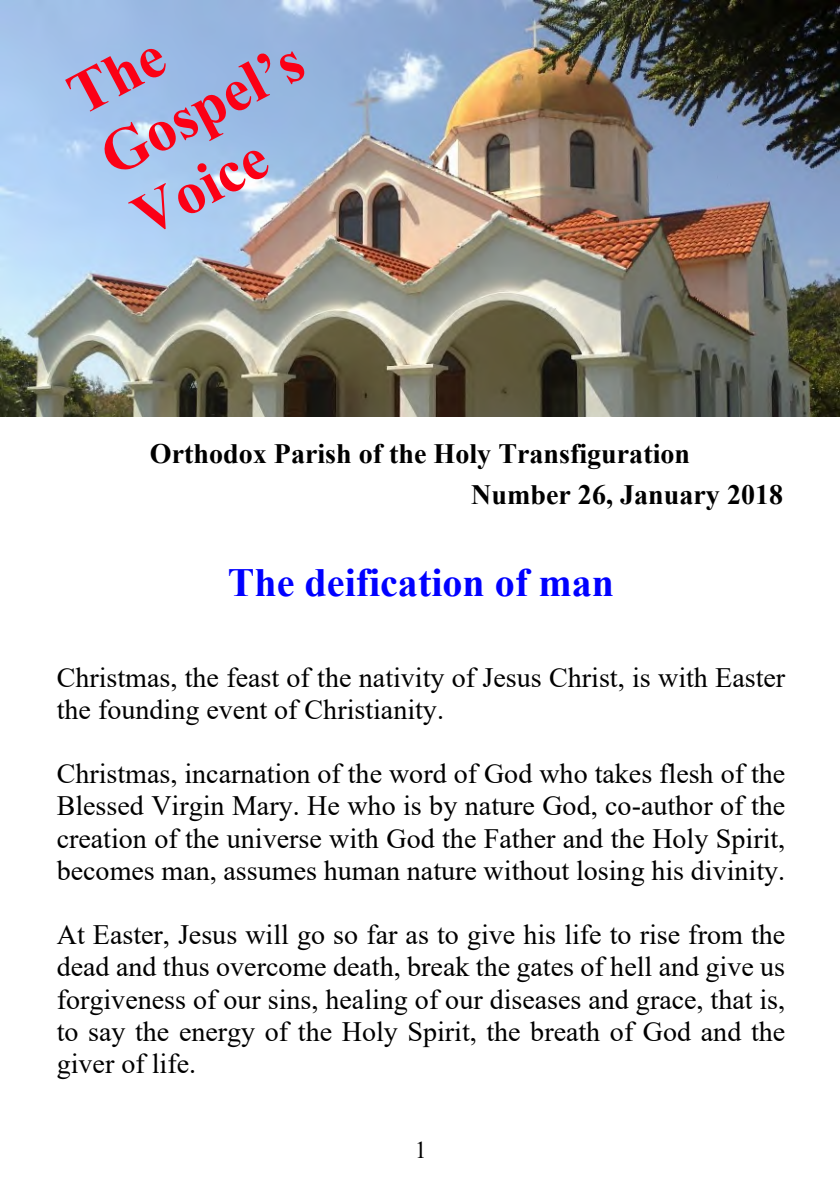
<style>
.page{position:relative;width:840px;height:1191px;background:#fff}
.page>*{position:absolute;margin:0;border:0;box-sizing:border-box;transform-origin:0 0}
.t1{font:700 60px/69px "Times New Roman";color:#fb0015}
.t2{font:700 40px "Times New Roman";color:#00f}
.t3{font:28px/32.2px "Times New Roman";color:#000;text-align:justify}
.t4{font:700 28px/41.2px "Times New Roman";color:#000}
.t5{font:24px "Times New Roman";color:#000}
</style>
<div class="page">
<img style="left:0;top:0;width:839px;height:416px">
<h1 class="t1" style="left:59px;top:74px;width:222px;rotate:-28deg">The<br>Gospel’s<br>Voice</h1>
<p class="t4" style="left:471px;top:435px;width:313px;text-indent:-321px">Orthodox Parish of the Holy Transfiguration<br>Number 26, January 2018</p>
<h2 class="t2" style="left:228px;top:569px;width:387px">The deification of man</h2>
<p class="t3" style="left:57px;top:664px;width:729px">Christmas, the feast of the nativity of Jesus Christ, is with Easter the founding event of Christianity.</p>
<p class="t3" style="left:57px;top:760px;width:729px">Christmas, incarnation of the word of God who takes flesh of the Blessed Virgin Mary. He who is by nature God, co-author of the creation of the universe with God the Father and the Holy Spirit, becomes man, assumes human nature without losing his divinity.</p>
<p class="t3" style="left:57px;top:921px;width:729px">At Easter, Jesus will go so far as to give his life to rise from the dead and thus overcome death, break the gates of hell and give us forgiveness of our sins, healing of our diseases and grace, that is, to say the energy of the Holy Spirit, the breath of God and the giver of life.</p>
<p class="t5" style="left:415px;top:1141px;width:13px">1</p>
</div>
